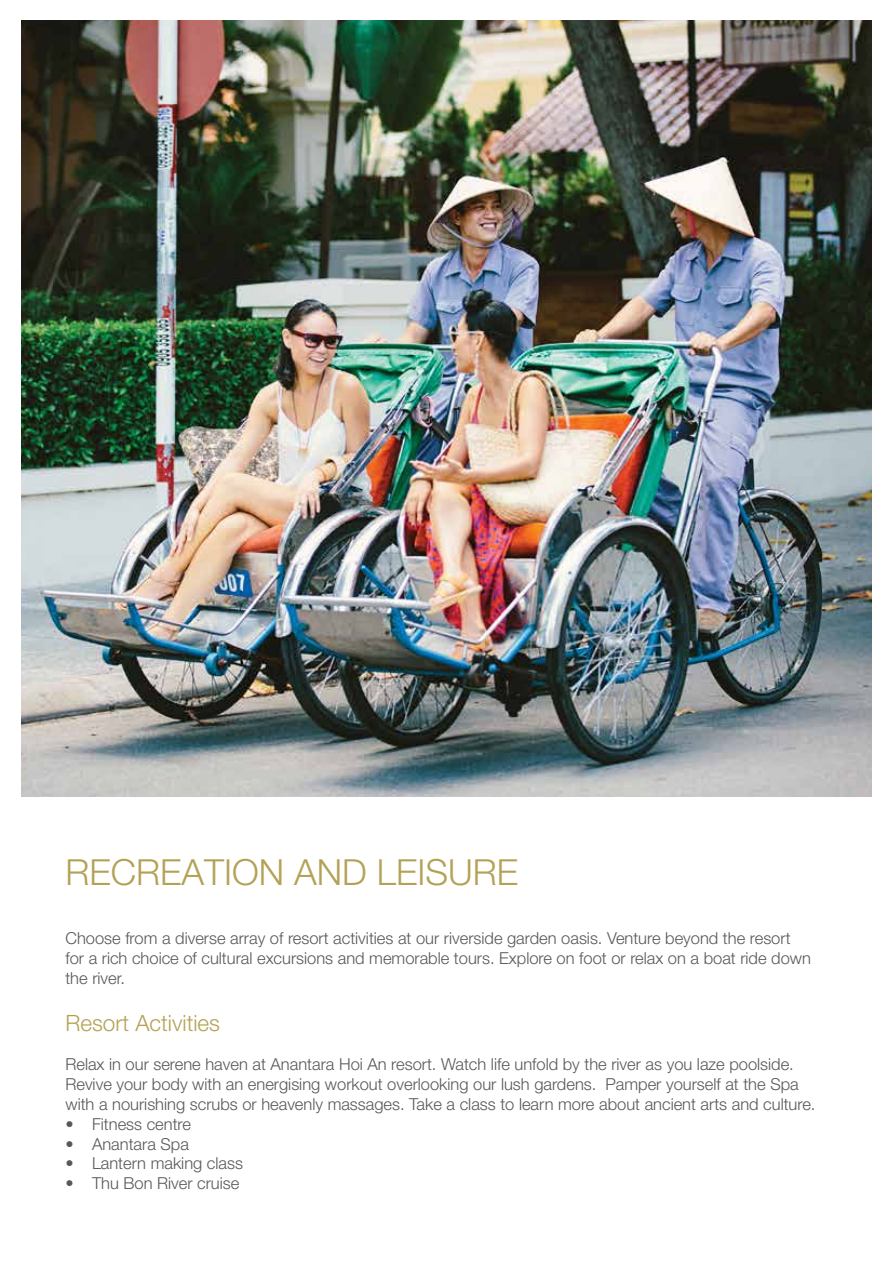
<style>
.page{position:relative;width:893px;height:1263px;background:#fff}
.page>*{position:absolute;margin:0;border:0;box-sizing:border-box;transform-origin:0 0}
.t1{font:300 36px "Helvetica Neue";color:#b3a256}
.t2{font:300 22.5px "Helvetica Neue";color:#b3a256}
.t3{font:300 16.5px/19.8px "Helvetica Neue";color:#58585b}
</style>
<div class="page">
<img style="left:21px;top:20px;width:851px;height:776px">
<h1 class="t1" style="left:65px;top:843px;width:454px">RECREATION AND LEISURE</h1>
<p class="t3" style="left:65px;top:928px;width:747px">Choose from a diverse array of resort activities at our riverside garden oasis. Venture beyond the resort for a rich choice of cultural excursions and memorable tours. Explore on foot or relax on a boat ride down the river.</p>
<h2 class="t2" style="left:65px;top:1005px;width:156px">Resort Activities</h2>
<p class="t3" style="left:65px;top:1054px;width:752px">Relax in our serene haven at Anantara Hoi An resort. Watch life unfold by the river as you laze poolside.<br>Revive your body with an energising workout overlooking our lush gardens. Pamper yourself at the Spa with a nourishing scrubs or heavenly massages. Take a class to learn more about ancient arts and culture.</p>
<p class="t3" style="left:65px;top:1113px;width:127px">• Fitness centre</p>
<p class="t3" style="left:65px;top:1133px;width:125px">• Anantara Spa</p>
<p class="t3" style="left:65px;top:1153px;width:179px">• Lantern making class</p>
<p class="t3" style="left:65px;top:1172px;width:175px">• Thu Bon River cruise</p>
</div>
